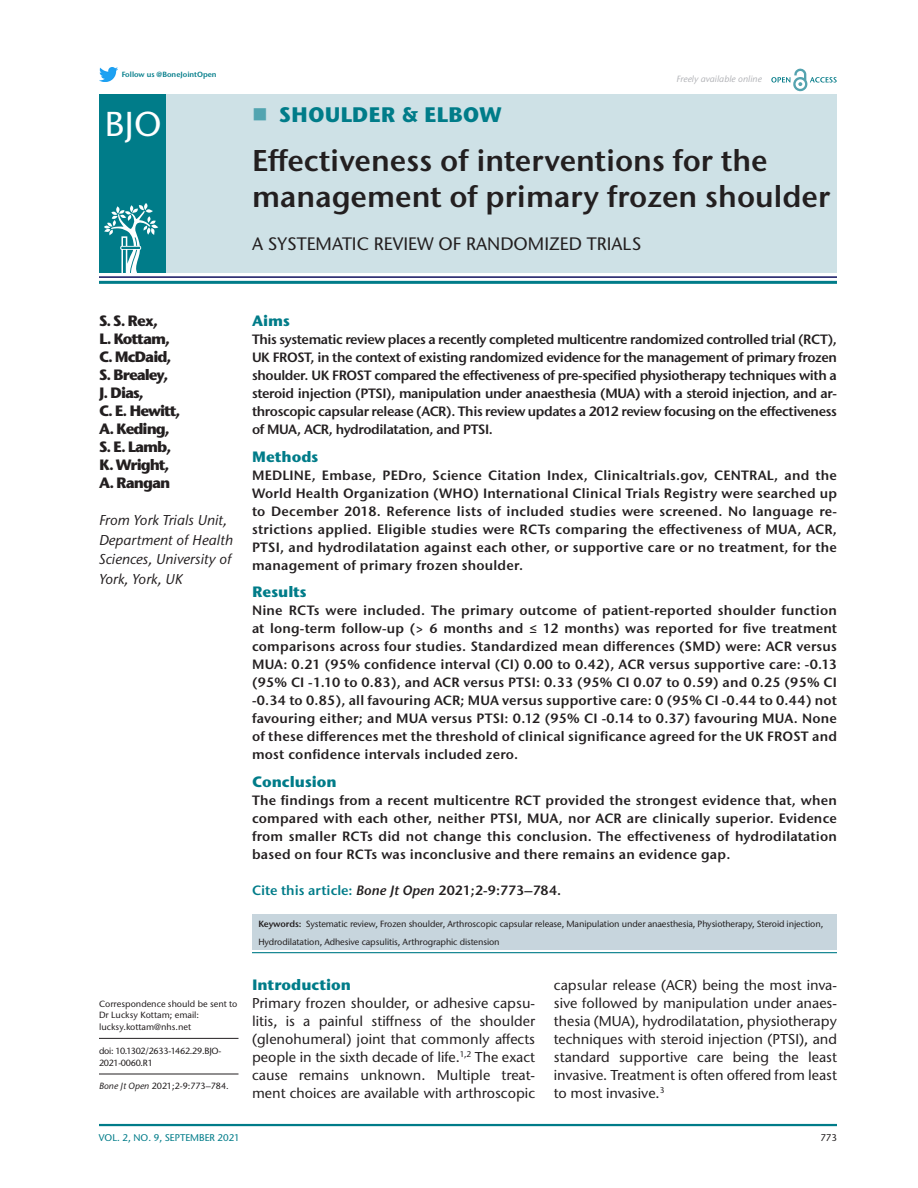
<style>
.page{position:relative;width:918px;height:1188px;background:#fff}
.page>*{position:absolute;margin:0;border:0;box-sizing:border-box;transform-origin:0 0}
.t1{font:500 34.5px "Stone Sans ITC Pro";color:#fff}
.t2{font:600 30px/36px "Stone Sans ITC Pro";color:#231f20}
.t3{font:700 21px "Stone Sans ITC Pro";color:#007c89}
.t4{font:500 18px "Stone Sans ITC Pro";color:#231f20}
.t5{font:700 15px/18px "Stone Sans ITC Pro";letter-spacing:-.07em;color:#231f20}
.t6{font:700 15px "Stone Sans ITC Pro";color:#007c89}
.t7{font:500 14.25px/18px "Stone Sans ITC Pro";color:#231f20;text-align:justify}
.t8{font:italic 500 14.25px/19.5px "Stone Sans ITC Pro";color:#231f20}
.t9{font:600 13.5px/18px "Stone Sans ITC Pro";letter-spacing:.015em;color:#231f20;text-align:justify}
.t10{font:500 9.75px "Stone Sans ITC Pro";color:#007c89}
.t11{font:500 9.75px "Stone Sans ITC Pro";color:#231f20}
.t12{font:500 9px/12px "Stone Sans ITC Pro";letter-spacing:-.01em;color:#231f20}
.t13{font:500 9px/12px "Stone Sans ITC Pro";letter-spacing:-.03em;color:#231f20}
.t14{font:italic 500 9px "Stone Sans ITC Pro";color:#b2b3b7}
.t15{font:600 7.5px "Stone Sans ITC Pro";color:#007c89}
.s1{font-style:italic}
.s2{color:#007c89}
.s3{font-weight:600}
</style>
<div class="page">
<hr style="left:99px;top:1124px;width:738px;height:2px;background:#007c89">
<img style="left:99px;top:67px;width:18px;height:15px">
<svg style="left:771px;top:69px;width:66px;height:22px"></svg>
<div style="left:252px;top:914px;width:585px;height:36px;background:#c7d5dd"></div>
<hr style="left:99px;top:276px;width:738px;height:2px;background:#11125f">
<hr style="left:99px;top:281px;width:738px;height:3px;background:#007c89">
<div style="left:99px;top:94px;width:738px;height:179px;background:#cee1e6"></div>
<div style="left:99px;top:95px;width:66px;height:178px;background:#007c89"></div>
<svg style="left:104px;top:203px;width:54px;height:70px"></svg>
<hr style="left:99px;top:1038px;width:139px;height:1px;background:#231f20">
<hr style="left:99px;top:1074px;width:139px;height:1px;background:#231f20">
<hr style="left:252px;top:952px;width:585px;height:1px;background:#007c89">
<p class="t15" style="left:122px;top:70px;width:97px">Follow us @BoneJointOpen</p>
<h1 class="t1" style="left:105px;top:103px;width:58px">BJO</h1>
<p class="t14" style="left:676px;top:73px;width:87px">Freely available online</p>
<h3 class="t3" style="left:279px;top:101px;width:224px">SHOULDER &amp; ELBOW</h3>
<h2 class="t2" style="left:252px;top:142px;width:580px">Effectiveness of interventions for the management of primary frozen shoulder</h2>
<h3 class="t4" style="left:252px;top:233px;width:391px">A SYSTEMATIC REVIEW OF RANDOMIZED TRIALS</h3>
<p class="t5" style="left:99px;top:312px;width:83px">S. S. Rex,<br>L. Kottam,<br>C. McDaid,<br>S. Brealey,<br>J. Dias,<br>C. E. Hewitt,<br>A. Keding,<br>S. E. Lamb,<br>K. Wright,<br>A. Rangan</p>
<p class="t8" style="left:99px;top:511px;width:136px">From York Trials Unit,<br>Department of Health<br>Sciences, University of<br>York, York, UK</p>
<p class="t12" style="left:99px;top:997px;width:140px">Correspondence should be sent to<br>Dr Lucksy Kottam; email: lucksy.kottam@nhs.net</p>
<p class="t13" style="left:99px;top:1045px;width:124px">doi: 10.1302/2633-1462.29.BJO-<br>2021-0060.R1</p>
<p class="t12" style="left:99px;top:1080px;width:131px"><span class="s1">Bone Jt Open</span> 2021;2-9:773–784.</p>
<p class="t6" style="left:252px;top:311px;width:39px">Aims</p>
<p class="t9" style="left:252px;top:330px;width:587px">This systematic review places a recently completed multicentre randomized controlled trial (RCT), UK FROST, in the context of existing randomized evidence for the management of primary frozen shoulder. UK FROST compared the effectiveness of pre-specified physiotherapy techniques with a steroid injection (PTSI), manipulation under anaesthesia (MUA) with a steroid injection, and ar&shy;throscopic capsular release (ACR). This review updates a 2012 review focusing on the effectiveness of MUA, ACR, hydrodilatation, and PTSI.</p>
<p class="t6" style="left:252px;top:447px;width:68px">Methods</p>
<p class="t9" style="left:252px;top:466px;width:587px">MEDLINE, Embase, PEDro, Science Citation Index, Clinicaltrials.gov, CENTRAL, and the World Health Organization (WHO) International Clinical Trials Registry were searched up to December 2018. Reference lists of included studies were screened. No language re&shy;strictions applied. Eligible studies were RCTs comparing the effectiveness of MUA, ACR, PTSI, and hydrodilatation against each other, or supportive care or no treatment, for the management of primary frozen shoulder.</p>
<p class="t6" style="left:252px;top:582px;width:56px">Results</p>
<p class="t9" style="left:252px;top:602px;width:587px">Nine RCTs were included. The primary outcome of patient-reported shoulder function at long-term follow-up (&gt; 6 months and ≤ 12 months) was reported for five treatment comparisons across four studies. Standardized mean differences (SMD) were: ACR versus MUA: 0.21 (95% confidence interval (CI) 0.00 to 0.42), ACR versus supportive care: -0.13 (95% CI -1.10 to 0.83), and ACR versus PTSI: 0.33 (95% CI 0.07 to 0.59) and 0.25 (95% CI -0.34 to 0.85), all favouring ACR; MUA versus supportive care: 0 (95% CI -0.44 to 0.44) not favouring either; and MUA versus PTSI: 0.12 (95% CI -0.14 to 0.37) favouring MUA. None of these differences met the threshold of clinical significance agreed for the UK FROST and most confidence intervals included zero.</p>
<p class="t6" style="left:252px;top:772px;width:86px">Conclusion</p>
<p class="t9" style="left:252px;top:791px;width:587px">The findings from a recent multicentre RCT provided the strongest evidence that, when compared with each other, neither PTSI, MUA, nor ACR are clinically superior. Evidence from smaller RCTs did not change this conclusion. The effectiveness of hydrodilatation based on four RCTs was inconclusive and there remains an evidence gap.</p>
<p class="t9" style="left:252px;top:881px;width:311px"><span class="s2">Cite this article:</span> <span class="s1">Bone Jt Open</span> 2021;2-9:773–784.</p>
<p class="t12" style="left:258px;top:914px;width:566px;line-height:18px"><span class="s3">Keywords:</span> Systematic review, Frozen shoulder, Arthroscopic capsular release, Manipulation under anaesthesia, Physiotherapy, Steroid injection,<br>Hydrodilatation, Adhesive capsulitis, Arthrographic distension</p>
<p class="t6" style="left:252px;top:975px;width:100px">Introduction</p>
<p class="t7" style="left:252px;top:994px;width:285px">Primary frozen shoulder, or adhesive capsu&shy;litis, is a painful stiffness of the shoulder (glenohumeral) joint that commonly affects people in the sixth decade of life.<sup>1,2</sup> The exact cause remains unknown. Multiple treat&shy;ment choices are available with arthroscopic</p>
<p class="t7" style="left:554px;top:976px;width:285px">capsular release (ACR) being the most inva&shy;sive followed by manipulation under anaes&shy;thesia (MUA), hydrodilatation, physiotherapy techniques with steroid injection (PTSI), and standard supportive care being the least invasive. Treatment is often offered from least to most invasive.<sup>3</sup></p>
<p class="t10" style="left:99px;top:1132px;width:142px">VOL. 2, NO. 9, SEPTEMBER 2021</p>
<p class="t11" style="left:820px;top:1132px;width:18px">773</p>
</div>
